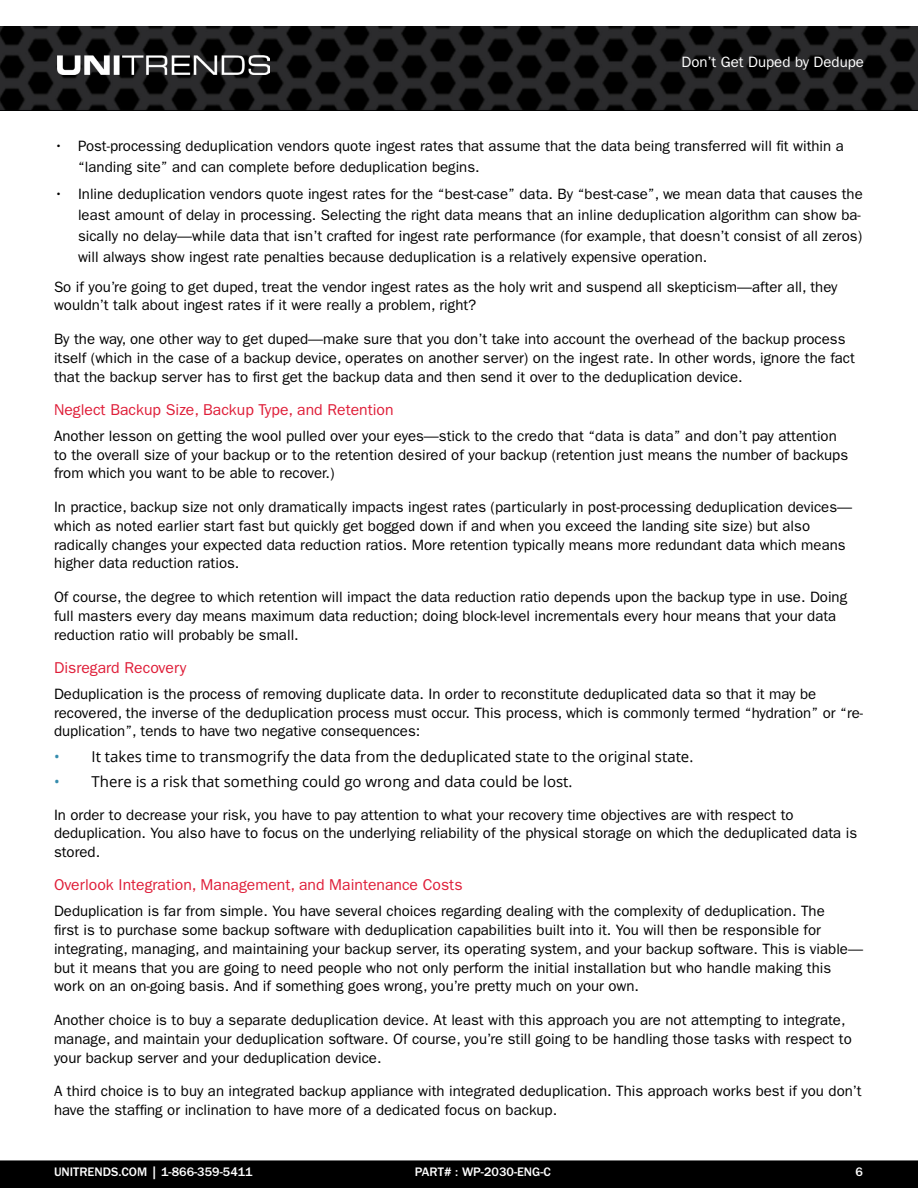
<style>
.page{position:relative;width:918px;height:1188px;background:#fff}
.page>*{position:absolute;margin:0;border:0;box-sizing:border-box;transform-origin:0 0}
.H2_Style{font:15.75px "ITC Franklin Gothic Std";color:#df1d38}
.Body_Copy{font:15px/18.8px "ITC Franklin Gothic Std";color:#000}
.t1{font:15px "Open Sans";color:#000}
.t2{font:15px "ITC Franklin Gothic Std";color:#fff}
.t3{font:500 12.75px "ITC Franklin Gothic Std";color:#fff}
.s1{color:#368dae}
</style>
<div class="page">
<div style="left:1px;top:1161px;width:916px;height:26px;background:#000"></div>
<div style="left:0;top:1160px;width:918px;height:28px;border:2px solid #000"></div>
<img style="left:0;top:27px;width:918px;height:84px">
<img style="left:58px;top:56px;width:212px;height:19px">
<p class="t2" style="left:681px;top:54px;width:184px">Don’t Get Duped by Dedupe</p>
<p class="Body_Copy" style="left:78px;top:136px;width:767px;line-height:21px;text-indent:-24px">• Post-processing deduplication vendors quote ingest rates that assume that the data being transferred will fit within a “landing site” and can complete before deduplication begins.</p>
<p class="Body_Copy" style="left:78px;top:184px;width:786px;line-height:21px;text-indent:-24px">• Inline deduplication vendors quote ingest rates for the “best-case” data. By “best-case”, we mean data that causes the least amount of delay in processing. Selecting the right data means that an inline deduplication algorithm can show ba&shy;sically no delay—while data that isn’t crafted for ingest rate performance (for example, that doesn’t consist of all zeros) will always show ingest rate penalties because deduplication is a relatively expensive operation.</p>
<p class="Body_Copy" style="left:54px;top:277px;width:785px">So if you’re going to get duped, treat the vendor ingest rates as the holy writ and suspend all skepticism—after all, they wouldn’t talk about ingest rates if it were really a problem, right?</p>
<p class="Body_Copy" style="left:54px;top:330px;width:802px">By the way, one other way to get duped—make sure that you don’t take into account the overhead of the backup process itself (which in the case of a backup device, operates on another server) on the ingest rate. In other words, ignore the fact that the backup server has to first get the backup data and then send it over to the deduplication device.</p>
<p class="H2_Style" style="left:54px;top:400px;width:341px">Neglect Backup Size, Backup Type, and Retention</p>
<p class="Body_Copy" style="left:54px;top:426px;width:796px">Another lesson on getting the wool pulled over your eyes—stick to the credo that “data is data” and don’t pay attention to the overall size of your backup or to the retention desired of your backup (retention just means the number of backups from which you want to be able to recover.)</p>
<p class="Body_Copy" style="left:54px;top:498px;width:800px">In practice, backup size not only dramatically impacts ingest rates (particularly in post-processing deduplication devices— which as noted earlier start fast but quickly get bogged down if and when you exceed the landing site size) but also radically changes your expected data reduction ratios. More retention typically means more redundant data which means higher data reduction ratios.</p>
<p class="Body_Copy" style="left:54px;top:588px;width:795px">Of course, the degree to which retention will impact the data reduction ratio depends upon the backup type in use. Doing full masters every day means maximum data reduction; doing block-level incrementals every hour means that your data reduction ratio will probably be small.</p>
<p class="H2_Style" style="left:54px;top:658px;width:134px">Disregard Recovery</p>
<p class="Body_Copy" style="left:54px;top:684px;width:811px">Deduplication is the process of removing duplicate data. In order to reconstitute deduplicated data so that it may be recovered, the inverse of the deduplication process must occur. This process, which is commonly termed “hydration” or “re&shy;duplication”, tends to have two negative consequences:</p>
<p class="t1" style="left:54px;top:746px;width:641px"><span class="s1">•</span> It takes time to transmogrify the data from the deduplicated state to the original state.</p>
<p class="t1" style="left:54px;top:771px;width:520px"><span class="s1">•</span> There is a risk that something could go wrong and data could be lost.</p>
<p class="Body_Copy" style="left:54px;top:805px;width:805px">In order to decrease your risk, you have to pay attention to what your recovery time objectives are with respect to deduplication. You also have to focus on the underlying reliability of the physical storage on which the deduplicated data is stored.</p>
<p class="H2_Style" style="left:54px;top:876px;width:410px">Overlook Integration, Management, and Maintenance Costs</p>
<p class="Body_Copy" style="left:54px;top:902px;width:811px">Deduplication is far from simple. You have several choices regarding dealing with the complexity of deduplication. The<br>first is to purchase some backup software with deduplication capabilities built into it. You will then be responsible for integrating, managing, and maintaining your backup server, its operating system, and your backup software. This is viable— but it means that you are going to need people who not only perform the initial installation but who handle making this work on an on-going basis. And if something goes wrong, you’re pretty much on your own.</p>
<p class="Body_Copy" style="left:54px;top:1011px;width:799px">Another choice is to buy a separate deduplication device. At least with this approach you are not attempting to integrate, manage, and maintain your deduplication software. Of course, you’re still going to be handling those tasks with respect to your backup server and your deduplication device.</p>
<p class="Body_Copy" style="left:54px;top:1082px;width:809px">A third choice is to buy an integrated backup appliance with integrated deduplication. This approach works best if you don’t have the staffing or inclination to have more of a dedicated focus on backup.</p>
<p class="t3" style="left:54px;top:1165px;width:200px">UNITRENDS.COM | 1-866-359-5411</p>
<p class="t3" style="left:415px;top:1165px;width:137px">PART# : WP-2030-ENG-C</p>
<p class="t3" style="left:856px;top:1165px;width:9px">6</p>
</div>
